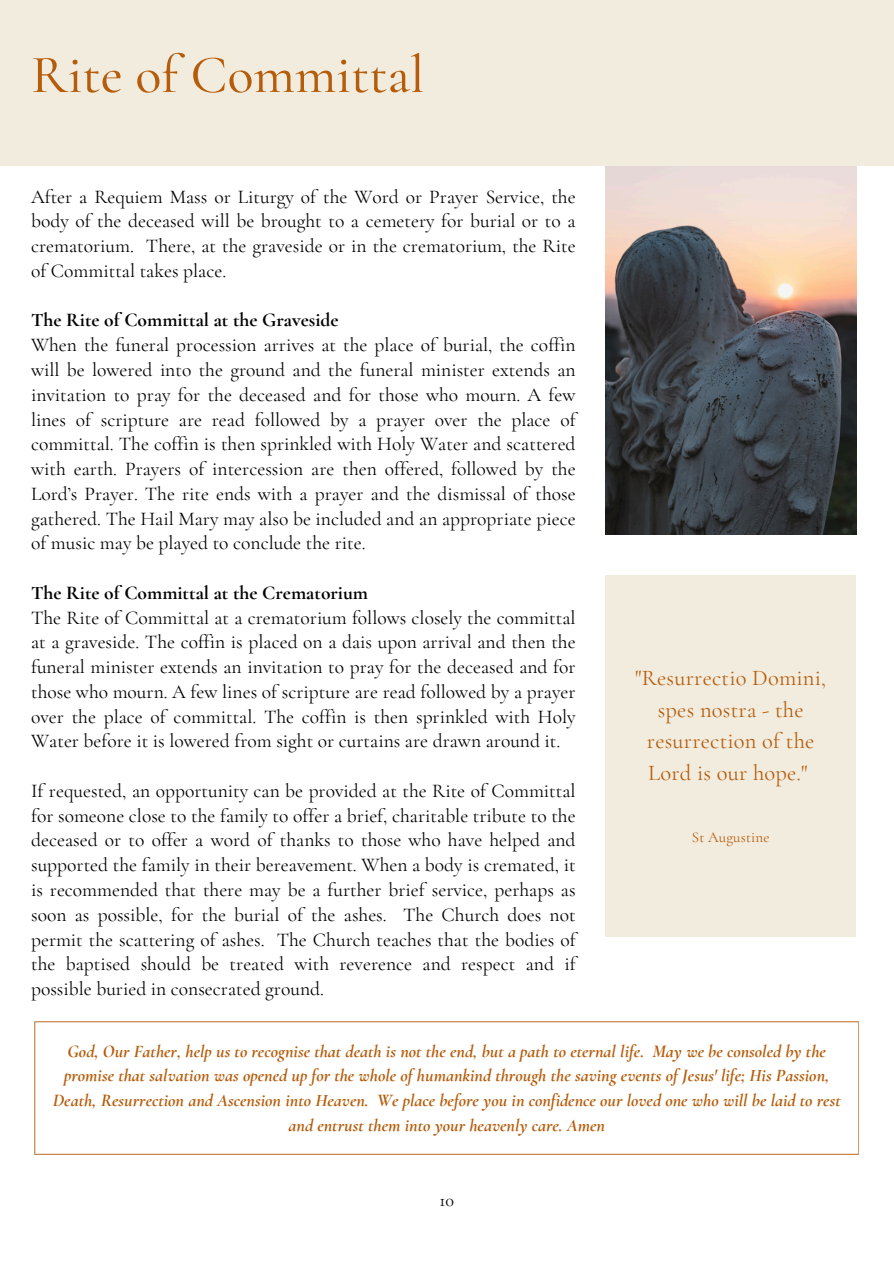
<style>
.page{position:relative;width:894px;height:1264px;background:#fff}
.page>*{position:absolute;margin:0;border:0;box-sizing:border-box;transform-origin:0 0}
.t1{font:500 54px "Cormorant Garamond";color:#b65d0b}
.t2{font:22.5px/31.5px "Cormorant Garamond";letter-spacing:.01em;color:#b65d0b;text-align:center}
.t3{font:19.5px/24.8px "Cormorant Garamond";color:#000;text-align:justify}
.t4{font:italic 700 18px/24.8px "Cormorant Garamond";color:#b65d0b;text-align:center}
.t5{font:18px "Cormorant Garamond";color:#000}
.t6{font:15px "Cormorant Garamond";letter-spacing:.01em;color:#b65d0b}
.s1{font-weight:700}
</style>
<div class="page">
<div style="left:0;top:0;width:893px;height:166px;background:#f2ecdf"></div>
<img style="left:605px;top:166px;width:251px;height:368px">
<div style="left:605px;top:575px;width:250px;height:361px;background:#f2ecdf"></div>
<svg style="left:34px;top:1021px;width:825px;height:133px"></svg>
<h1 class="t1" style="left:31px;top:42px;width:394px">Rite of Committal</h1>
<h4 class="t3" style="left:31px;top:184px;width:546px">After a Requiem Mass or Liturgy of the Word or Prayer Service, the body of the deceased will be brought to a cemetery for burial or to a crematorium. There, at the graveside or in the crematorium, the Rite of Committal takes place.</h4>
<h4 class="t3" style="left:31px;top:308px;width:546px;text-align:left"><span class="s1">The Rite of Committal at the Graveside<br></span>When the funeral procession arrives at the place of burial, the coffin will be lowered into the ground and the funeral minister extends an invitation to pray for the deceased and for those who mourn. A few lines of scripture are read followed by a prayer over the place of committal. The coffin is then sprinkled with Holy Water and scattered with earth. Prayers of intercession are then offered, followed by the Lord’s Prayer. The rite ends with a prayer and the dismissal of those gathered. The Hail Mary may also be included and an appropriate piece of music may be played to conclude the rite.</h4>
<h4 class="t3" style="left:31px;top:580px;width:546px;text-align:left"><span class="s1">The Rite of Committal at the Crematorium<br></span>The Rite of Committal at a crematorium follows closely the committal at a graveside. The coffin is placed on a dais upon arrival and then the funeral minister extends an invitation to pray for the deceased and for those who mourn. A few lines of scripture are read followed by a prayer over the place of committal. The coffin is then sprinkled with Holy Water before it is lowered from sight or curtains are drawn around it.</h4>
<h4 class="t3" style="left:31px;top:778px;width:546px">If requested, an opportunity can be provided at the Rite of Committal for someone close to the family to offer a brief, charitable tribute to the deceased or to offer a word of thanks to those who have helped and supported the family in their bereavement. When a body is cremated, it is recommended that there may be a further brief service, perhaps as soon as possible, for the burial of the ashes. The Church does not permit the scattering of ashes. The Church teaches that the bodies of the baptised should be treated with reverence and respect and if possible buried in consecrated ground.</h4>
<p class="t2" style="left:635px;top:662px;width:192px">"Resurrectio Domini, spes nostra - the resurrection of the<br>Lord is our hope."</p>
<h3 class="t6" style="left:691px;top:828px;width:79px">St Augustine</h3>
<p class="t4" style="left:53px;top:1038px;width:789px">God, Our Father, help us to recognise that death is not the end, but a path to eternal life. May we be consoled by the promise that salvation was opened up for the whole of humankind through the saving events of Jesus' life; His Passion, Death, Resurrection and Ascension into Heaven. We place before you in confidence our loved one who will be laid to rest and entrust them into your heavenly care. Amen</p>
<h2 class="t5" style="left:439px;top:1189px;width:16px">10</h2>
</div>
